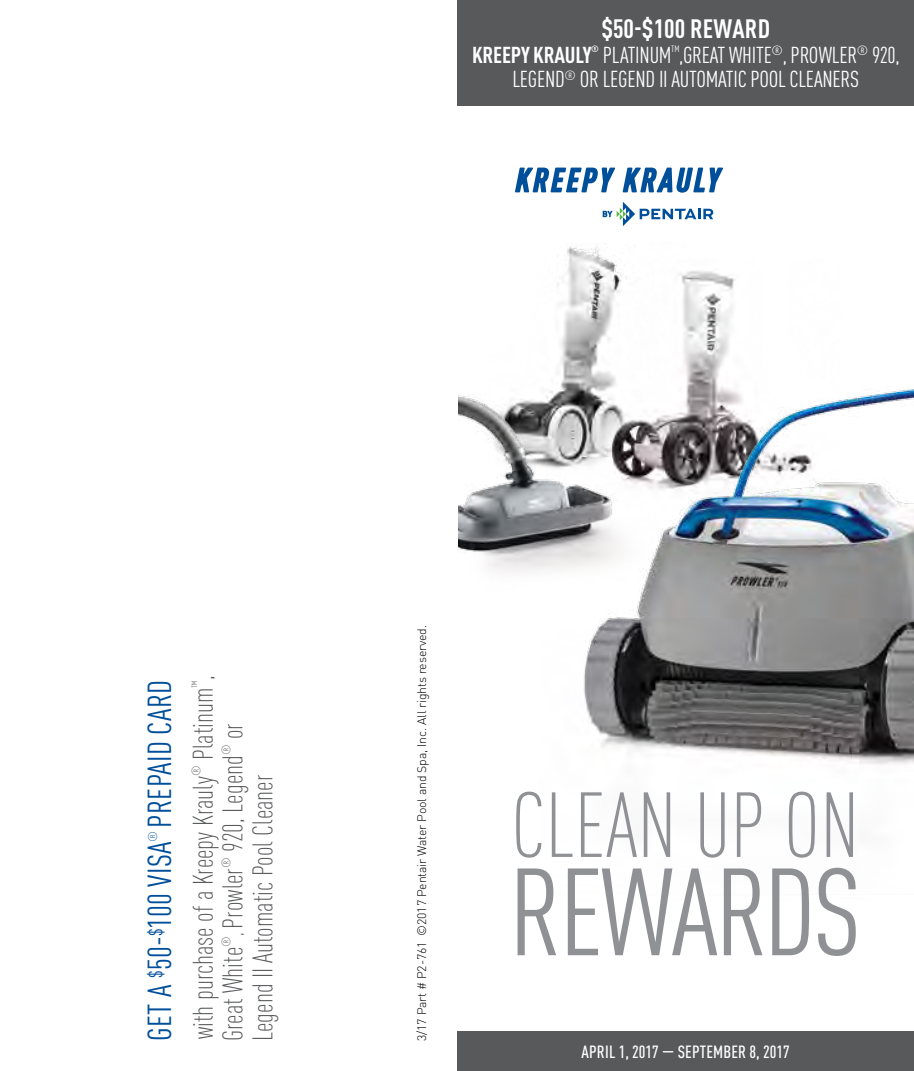
<style>
.page{position:relative;width:914px;height:1071px;background:#fff}
.page>*{position:absolute;margin:0;border:0;box-sizing:border-box;transform-origin:0 0}
.t1{font:condensed 121.8px "DIN Pro";letter-spacing:-.02em;color:#8f9194}
.t2{font:300 condensed 90.83px "DIN Pro";color:#8f9194}
.t3{font:condensed 32.9px "DIN Pro";letter-spacing:.01em;color:#004f9a}
.t4{font:300 condensed 28px "DIN Pro";color:#58595b}
.t5{font:700 condensed 26.25px "DIN Pro";letter-spacing:.005em;color:#fff}
.t6{font:condensed 22.75px "DIN Pro";letter-spacing:-.01em;color:#fff}
.t7{font:700 condensed 22.75px "DIN Pro";letter-spacing:-.01em;color:#fff}
.t8{font:500 condensed 17.5px "DIN Pro";letter-spacing:.01em;color:#fff}
.t9{font:300 condensed 12.6px "DIN Pro";color:#004f9a}
.t10{font:300 12.25px "DIN Pro";letter-spacing:-.01em;color:#000}
.t11{font:300 condensed 12.25px "DIN Pro";color:#58595b}
.t12{font:condensed 9.1px "DIN Pro";color:#fff}
.t13{font:700 condensed 9.1px "DIN Pro";color:#fff}
.s1{font-size:21px}
</style>
<div class="page">
<img style="left:557px;top:246px;width:52px;height:39px">
<img style="left:458px;top:395px;width:81px;height:177px">
<div style="left:457px;top:0;width:457px;height:106px;background:#58595b"></div>
<img style="left:564px;top:260px;width:171px;height:36px">
<img style="left:539px;top:296px;width:375px;height:469px">
<svg style="left:602px;top:202px;width:111px;height:24px"></svg>
<svg style="left:515px;top:168px;width:100px;height:24px"></svg>
<svg style="left:622px;top:168px;width:101px;height:25px"></svg>
<div style="left:457px;top:1032px;width:457px;height:39px;background:#58595b"></div>
<p class="t5" style="left:601px;top:9px;width:170px">$50-$100 REWARD</p>
<p class="t7" style="left:472px;top:38px;width:121px">KREEPY KRAULY</p>
<p class="t13" style="left:591px;top:42px;width:9px">®</p>
<p class="t6" style="left:602px;top:39px;width:298px">PLATINUM ,GREAT WHITE<sup>®</sup>, PROWLER<sup>®</sup> 920,</p>
<p class="t12" style="left:671px;top:43px;width:10px">TM</p>
<p class="t6" style="left:512px;top:63px;width:348px">LEGEND<sup>®</sup> OR LEGEND II AUTOMATIC POOL CLEANERS</p>
<p class="t3" style="left:136px;top:1041px;width:362px;rotate:-90deg">GET A <sup>$</sup>50-<sup>$</sup>100 VISA PREPAID CARD</p>
<p class="t9" style="left:144px;top:842px;width:12px;rotate:-90deg">®</p>
<p class="t4" style="left:183px;top:760px;width:86px;rotate:-90deg">Platinum ,</p>
<p class="t11" style="left:188px;top:688px;width:9px;rotate:-90deg">™</p>
<p class="t4" style="left:213px;top:739px;width:17px;rotate:-90deg">or</p>
<p class="t11" style="left:217px;top:755px;width:12px;rotate:-90deg">®</p>
<p class="t4" style="left:213px;top:852px;width:98px;rotate:-90deg">920, Legend</p>
<p class="t11" style="left:188px;top:776px;width:12px;rotate:-90deg">®</p>
<p class="t4" style="left:243px;top:1041px;width:267px;rotate:-90deg">Legend II Automatic Pool Cleaner</p>
<p class="t4" style="left:183px;top:1039px;width:264px;rotate:-90deg">with purchase of a Kreepy Krauly</p>
<p class="t11" style="left:217px;top:868px;width:12px;rotate:-90deg">®</p>
<p class="t4" style="left:213px;top:1041px;width:174px;rotate:-90deg">Great White <span class="s1">,</span> Prowler</p>
<p class="t11" style="left:217px;top:947px;width:12px;rotate:-90deg">®</p>
<p class="t10" style="left:412px;top:1041px;width:417px;rotate:-90deg">3/17 Part # P2-761 ©2017 Pentair Water Pool and Spa, Inc. All rights reserved.</p>
<h2 class="t2" style="left:511px;top:761px;width:350px">CLEAN UP ON</h2>
<h1 class="t1" style="left:509px;top:825px;width:354px">REWARDS</h1>
<p class="t8" style="left:581px;top:1039px;width:210px">APRIL 1, 2017 — SEPTEMBER 8, 2017</p>
</div>
